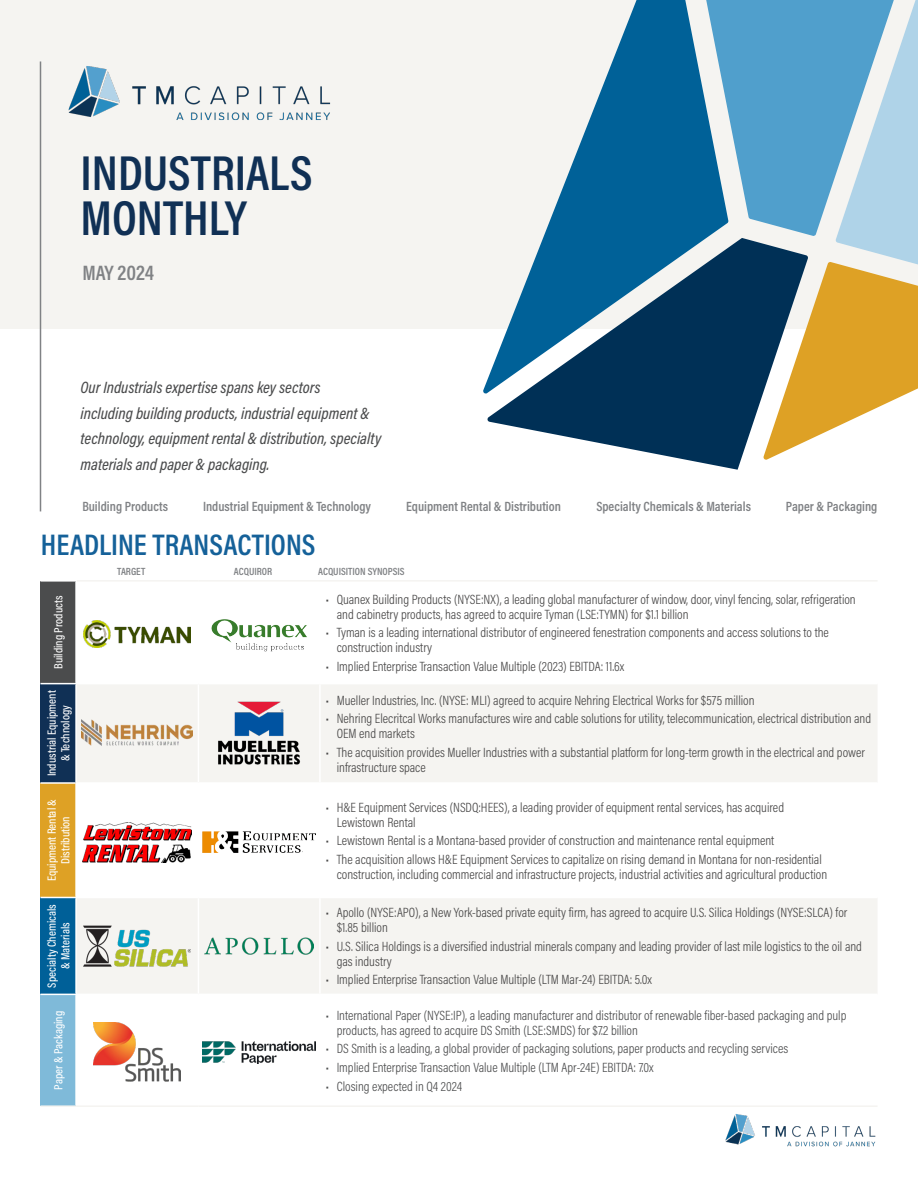
<style>
.page{position:relative;width:918px;height:1188px;background:#fff}
.page>*{position:absolute;margin:0;border:0;box-sizing:border-box;transform-origin:0 0}
.t1{font:600 49.5px/45px "Acumin Pro Cond";color:#103055}
.t2{font:600 30px "Acumin Pro Cond";color:#156199}
.t3{font:600 21px "Acumin Pro Cond";color:#808285}
.t4{font:italic 500 16.5px/25.5px "Acumin Pro Cond";color:#4b4c4d}
.t5{font:300 13.5px/15px "Acumin Pro Cond";color:#474646}
.t6{font:300 13.5px/15px "Acumin Pro Cond";color:#4b4c4d}
.t7{font:600 13.5px "Acumin Pro Cond";color:#808285}
.t8{font:500 12px/13.5px "Acumin Pro Cond";color:#fff;text-align:center}
.t9{font:600 10.5px "Acumin Pro Cond";color:#808285}
</style>
<div class="page">
<div style="left:0;top:0;width:918px;height:329px;background:#f5f4f1"></div>
<svg style="left:483px;top:0;width:226px;height:394px"></svg>
<svg style="left:487px;top:238px;width:276px;height:232px;fill:#003056"></svg>
<svg style="left:763px;top:0;width:155px;height:460px"></svg>
<svg style="left:686px;top:0;width:230px;height:236px;fill:#509fcc"></svg>
<hr style="left:40px;top:61px;width:1px;height:450px;background:#808285">
<img style="left:725px;top:1114px;width:151px;height:33px">
<div style="left:40px;top:581px;width:36px;height:103px;background:#4b4c4d"></div>
<div style="left:40px;top:684px;width:36px;height:99px;background:#103055"></div>
<svg style="left:77px;top:685px;width:800px;height:308px;fill:#f5f4f1"></svg>
<div style="left:40px;top:783px;width:36px;height:114px;background:#dea125"></div>
<div style="left:40px;top:897px;width:36px;height:97px;background:#006098"></div>
<div style="left:40px;top:994px;width:36px;height:112px;background:#7fbad9"></div>
<hr style="left:198px;top:684px;width:1px;height:98px;background:#fff">
<hr style="left:319px;top:684px;width:2px;height:98px;background:#fff">
<hr style="left:76px;top:782px;width:122px;height:2px;background:#fff">
<hr style="left:198px;top:782px;width:122px;height:2px;background:#fff">
<hr style="left:198px;top:784px;width:1px;height:113px;background:#fff">
<hr style="left:320px;top:782px;width:558px;height:2px;background:#fff">
<hr style="left:319px;top:784px;width:2px;height:113px;background:#fff">
<hr style="left:76px;top:897px;width:122px;height:1px;background:#fff">
<hr style="left:198px;top:897px;width:122px;height:1px;background:#fff">
<hr style="left:198px;top:898px;width:1px;height:96px;background:#fff">
<hr style="left:320px;top:897px;width:558px;height:1px;background:#fff">
<hr style="left:319px;top:898px;width:2px;height:96px;background:#fff">
<hr style="left:75px;top:582px;width:2px;height:101px;background:#fff">
<hr style="left:75px;top:684px;width:2px;height:98px;background:#fff">
<hr style="left:75px;top:784px;width:2px;height:113px;background:#fff">
<hr style="left:75px;top:898px;width:2px;height:96px;background:#fff">
<hr style="left:75px;top:995px;width:2px;height:110px;background:#fff">
<hr style="left:40px;top:580px;width:37px;height:2px;background:#fff">
<hr style="left:40px;top:683px;width:36px;height:1px;background:#fff">
<hr style="left:40px;top:782px;width:36px;height:2px;background:#fff">
<hr style="left:40px;top:897px;width:36px;height:1px;background:#fff">
<hr style="left:40px;top:994px;width:36px;height:1px;background:#fff">
<hr style="left:40px;top:1105px;width:36px;height:2px;background:#f5f4f1">
<hr style="left:76px;top:1105px;width:122px;height:2px;background:#f5f4f1">
<hr style="left:198px;top:1105px;width:122px;height:2px;background:#f5f4f1">
<hr style="left:320px;top:1105px;width:558px;height:2px;background:#f5f4f1">
<hr style="left:77px;top:580px;width:121px;height:2px;background:#f5f4f1">
<hr style="left:198px;top:580px;width:122px;height:2px;background:#f5f4f1">
<hr style="left:320px;top:580px;width:558px;height:2px;background:#f5f4f1">
<img style="left:84px;top:621px;width:106px;height:27px">
<img style="left:211px;top:619px;width:96px;height:33px">
<img style="left:81px;top:718px;width:112px;height:30px">
<img style="left:214px;top:699px;width:90px;height:68px">
<img style="left:202px;top:830px;width:114px;height:24px">
<img style="left:84px;top:925px;width:106px;height:42px">
<img style="left:204px;top:938px;width:110px;height:17px">
<img style="left:94px;top:1023px;width:87px;height:59px">
<img style="left:203px;top:1041px;width:112px;height:22px">
<img style="left:83px;top:822px;width:108px;height:40px">
<img style="left:68px;top:66px;width:263px;height:55px">
<p class="t1" style="left:81px;top:149px;width:233px">INDUSTRIALS<br>MONTHLY</p>
<p class="t3" style="left:82px;top:259px;width:73px">MAY 2024</p>
<p class="t4" style="left:81px;top:374px;width:302px">Our Industrials expertise spans key sectors<br>including building products, industrial equipment &amp; technology, equipment rental &amp; distribution, specialty materials and paper &amp; packaging.</p>
<p class="t7" style="left:82px;top:498px;width:87px">Building Products</p>
<p class="t7" style="left:203px;top:498px;width:170px">Industrial Equipment &amp; Technology</p>
<p class="t7" style="left:406px;top:498px;width:156px">Equipment Rental &amp; Distribution</p>
<p class="t7" style="left:596px;top:498px;width:156px">Specialty Chemicals &amp; Materials</p>
<p class="t7" style="left:786px;top:498px;width:93px">Paper &amp; Packaging</p>
<p class="t2" style="left:41px;top:525px;width:276px">HEADLINE TRANSACTIONS</p>
<p class="t9" style="left:117px;top:564px;width:29px">TARGET</p>
<p class="t9" style="left:234px;top:564px;width:40px">ACQUIROR</p>
<p class="t9" style="left:318px;top:564px;width:88px">ACQUISITION SYNOPSIS</p>
<p class="t8" style="left:52px;top:669px;width:75px;rotate:-90deg">Building Products</p>
<p class="t5" style="left:337px;top:591px;width:521px;text-indent:-11px">• Quanex Building Products (NYSE:NX), a leading global manufacturer of window, door, vinyl fencing, solar, refrigeration and cabinetry products, has agreed to acquire Tyman (LSE:TYMN) for $1.1 billion</p>
<p class="t5" style="left:337px;top:625px;width:494px;text-indent:-11px">• Tyman is a leading international distributor of engineered fenestration components and access solutions to the construction industry</p>
<p class="t5" style="left:326px;top:658px;width:300px">• Implied Enterprise Transaction Value Multiple (2023) EBITDA: 11.6x</p>
<p class="t8" style="left:45px;top:776px;width:88px;rotate:-90deg">Industrial Equipment &amp; Technology</p>
<p class="t5" style="left:326px;top:692px;width:430px">• Mueller Industries, Inc. (NYSE: MLI) agreed to acquire Nehring Electrical Works for $575 million</p>
<p class="t5" style="left:337px;top:711px;width:536px;text-indent:-11px">• Nehring Elecritcal Works manufactures wire and cable solutions for utility, telecommunication, electrical distribution and<br>OEM end markets</p>
<p class="t5" style="left:337px;top:744px;width:530px;text-indent:-11px">• The acquisition provides Mueller Industries with a substantial platform for long-term growth in the electrical and power infrastructure space</p>
<p class="t8" style="left:45px;top:881px;width:84px;rotate:-90deg">Equipment Rental &amp;<br>Distribution</p>
<p class="t5" style="left:337px;top:799px;width:449px;text-indent:-11px">• H&amp;E Equipment Services (NSDQ:HEES), a leading provider of equipment rental services, has acquired<br>Lewistown Rental</p>
<p class="t5" style="left:326px;top:833px;width:450px">• Lewistown Rental is a Montana-based provider of construction and maintenance rental equipment</p>
<p class="t5" style="left:337px;top:851px;width:492px;text-indent:-11px">• The acquisition allows H&amp;E Equipment Services to capitalize on rising demand in Montana for non-residential construction, including commercial and infrastructure projects, industrial activities and agricultural production</p>
<p class="t8" style="left:45px;top:988px;width:85px;rotate:-90deg">Specialty Chemicals &amp; Materials</p>
<p class="t5" style="left:337px;top:905px;width:512px;text-indent:-11px">• Apollo (NYSE:APO), a New York-based private equity firm, has agreed to acquire U.S. Silica Holdings (NYSE:SLCA) for $1.85 billion</p>
<p class="t5" style="left:337px;top:939px;width:527px;text-indent:-11px">• U.S. Silica Holdings is a diversified industrial minerals company and leading provider of last mile logistics to the oil and gas industry</p>
<p class="t5" style="left:326px;top:972px;width:328px">• Implied Enterprise Transaction Value Multiple (LTM Mar-24) EBITDA: 5.0x</p>
<p class="t8" style="left:52px;top:1090px;width:80px;rotate:-90deg">Paper &amp; Packaging</p>
<p class="t6" style="left:337px;top:1008px;width:511px;text-indent:-11px">• International Paper (NYSE:IP), a leading manufacturer and distributor of renewable fiber-based packaging and pulp products, has agreed to acquire DS Smith (LSE:SMDS) for $7.2 billion</p>
<p class="t6" style="left:326px;top:1041px;width:464px">• DS Smith is a leading, a global provider of packaging solutions, paper products and recycling services</p>
<p class="t6" style="left:326px;top:1060px;width:329px">• Implied Enterprise Transaction Value Multiple (LTM Apr-24E) EBITDA: 7.0x</p>
<p class="t6" style="left:326px;top:1078px;width:138px">• Closing expected in Q4 2024</p>
</div>
